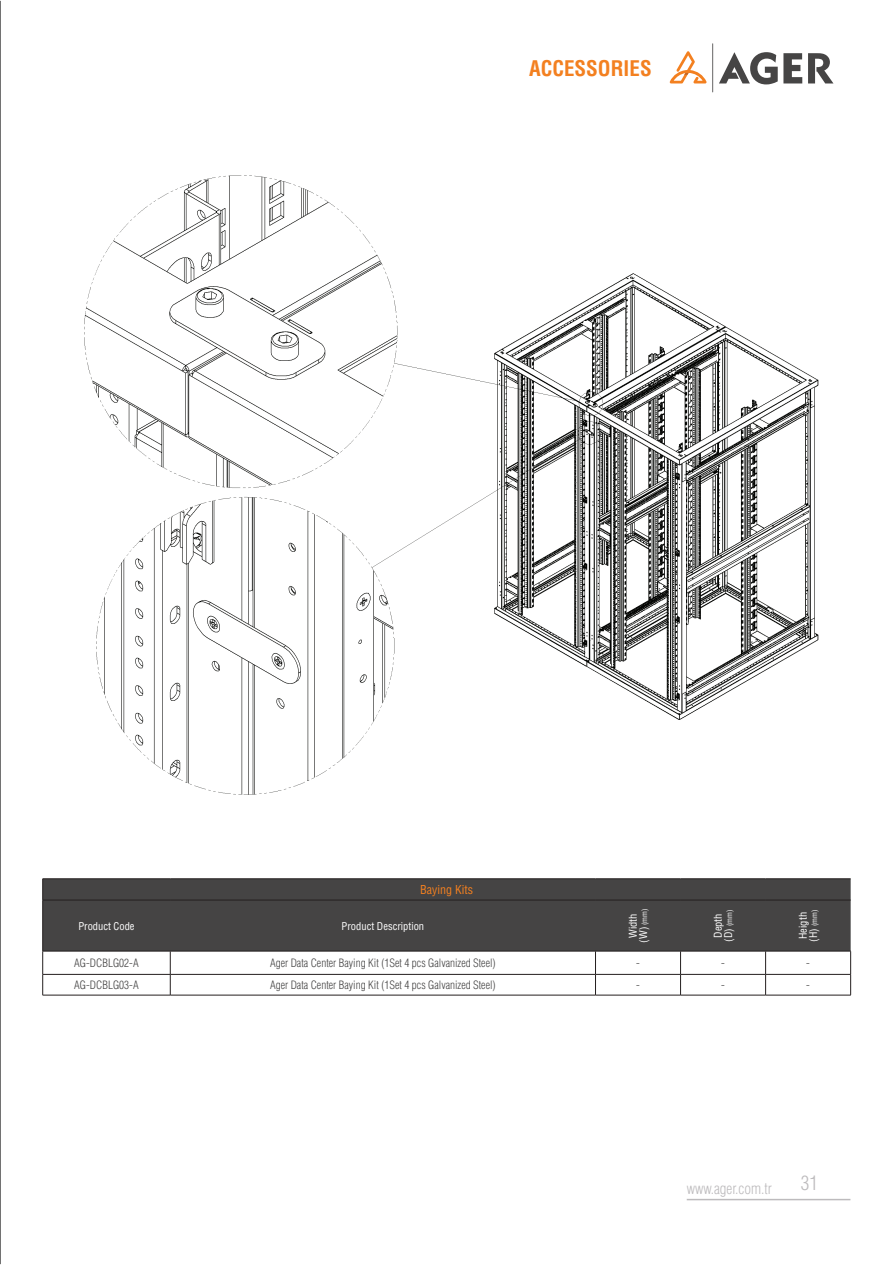
<style>
.page{position:relative;width:893px;height:1265px;background:#fff}
.page>*{position:absolute;margin:0;border:0;box-sizing:border-box;transform-origin:0 0}
.t1{font:21px "Helvetica Cond Bold Tr";color:#f38020}
.t2{font:19.5px "Helvetica Condensed Light Tr";color:#bdbbbd}
.t3{font:15px "Helvetica Condensed Light Tr";color:#bdbbbd}
.t4{font:12px "Helvetica Cond Normal Tr";color:#f38020}
.t5{font:11.25px "Helvetica Condensed Light Tr";color:#454444}
.t6{font:10.5px "Helvetica Cond Normal Tr";color:#fff}
.t7{font:7.5px "Helvetica Cond Normal Tr";color:#fff}
.s1{font-size:10.5px}
</style>
<div class="page">
<hr style="left:0;top:1px;width:1px;height:1263px;background:#454444">
<img style="left:84px;top:175px;width:735px;height:620px">
<div style="left:43px;top:879px;width:808px;height:72px;background:#454444"></div>
<hr style="left:43px;top:899px;width:127px;height:1px;background:#241f1f">
<hr style="left:170px;top:899px;width:425px;height:1px;background:#241f1f">
<hr style="left:595px;top:899px;width:86px;height:1px;background:#241f1f">
<hr style="left:681px;top:899px;width:85px;height:1px;background:#241f1f">
<hr style="left:766px;top:899px;width:85px;height:1px;background:#241f1f">
<hr style="left:43px;top:878px;width:127px;height:1px;background:#241f1f">
<svg style="left:42px;top:879px;width:1px;height:21px"></svg>
<hr style="left:170px;top:878px;width:425px;height:1px;background:#241f1f">
<hr style="left:595px;top:878px;width:86px;height:1px;background:#241f1f">
<hr style="left:681px;top:878px;width:85px;height:1px;background:#241f1f">
<hr style="left:766px;top:878px;width:85px;height:1px;background:#241f1f">
<hr style="left:42px;top:900px;width:1px;height:51px;background:#241f1f">
<hr style="left:43px;top:951px;width:127px;height:1px;background:#241f1f">
<hr style="left:170px;top:951px;width:425px;height:1px;background:#241f1f">
<hr style="left:595px;top:951px;width:86px;height:1px;background:#241f1f">
<hr style="left:681px;top:951px;width:85px;height:1px;background:#241f1f">
<hr style="left:766px;top:951px;width:85px;height:1px;background:#241f1f">
<hr style="left:43px;top:974px;width:127px;height:1px;background:#241f1f">
<svg style="left:42px;top:951px;width:1px;height:44px"></svg>
<hr style="left:170px;top:974px;width:425px;height:1px;background:#241f1f">
<svg style="left:170px;top:951px;width:1px;height:43px"></svg>
<hr style="left:595px;top:974px;width:86px;height:1px;background:#241f1f">
<svg style="left:595px;top:951px;width:1px;height:43px"></svg>
<hr style="left:681px;top:974px;width:85px;height:1px;background:#241f1f">
<svg style="left:680px;top:951px;width:1px;height:43px"></svg>
<hr style="left:766px;top:974px;width:85px;height:1px;background:#241f1f">
<svg style="left:765px;top:951px;width:1px;height:43px"></svg>
<svg style="left:850px;top:951px;width:1px;height:43px"></svg>
<hr style="left:43px;top:994px;width:127px;height:1px;background:#241f1f">
<hr style="left:170px;top:994px;width:425px;height:1px;background:#241f1f">
<hr style="left:595px;top:994px;width:86px;height:1px;background:#241f1f">
<hr style="left:681px;top:994px;width:85px;height:1px;background:#241f1f">
<hr style="left:766px;top:994px;width:85px;height:1px;background:#241f1f">
<hr style="left:687px;top:1198px;width:163px;height:2px;background:#bdbbbd">
<hr style="left:712px;top:43px;width:1px;height:49px;background:#464545">
<svg style="left:808px;top:53px;width:25px;height:30px"></svg>
<svg style="left:719px;top:52px;width:83px;height:32px"></svg>
<svg style="left:670px;top:51px;width:36px;height:32px"></svg>
<h1 class="t1" style="left:529px;top:55px;width:124px">ACCESSORIES</h1>
<p class="t4" style="left:420px;top:882px;width:54px">Baying Kits</p>
<p class="t6" style="left:78px;top:919px;width:58px">Product Code</p>
<p class="t6" style="left:342px;top:919px;width:84px">Product Description</p>
<p class="t6" style="left:626px;top:937px;width:26px;rotate:-90deg">Width</p>
<p class="t7" style="left:640px;top:942px;width:36px;rotate:-90deg"><span class="s1">(W)</span> (mm)</p>
<p class="t6" style="left:711px;top:937px;width:26px;rotate:-90deg">Depth</p>
<p class="t7" style="left:725px;top:941px;width:33px;rotate:-90deg"><span class="s1">(D)</span> (mm)</p>
<p class="t6" style="left:796px;top:939px;width:28px;rotate:-90deg">Heigth</p>
<p class="t7" style="left:810px;top:941px;width:33px;rotate:-90deg"><span class="s1">(H)</span> (mm)</p>
<p class="t5" style="left:74px;top:956px;width:66px">AG-DCBLG02-A</p>
<p class="t5" style="left:270px;top:956px;width:227px">Ager Data Center Baying Kit (1Set 4 pcs Galvanized Steel)</p>
<p class="t5" style="left:636px;top:956px;width:5px">-</p>
<p class="t5" style="left:721px;top:956px;width:5px">-</p>
<p class="t5" style="left:806px;top:956px;width:5px">-</p>
<p class="t5" style="left:74px;top:978px;width:66px">AG-DCBLG03-A</p>
<p class="t5" style="left:270px;top:978px;width:227px">Ager Data Center Baying Kit (1Set 4 pcs Galvanized Steel)</p>
<p class="t5" style="left:636px;top:978px;width:5px">-</p>
<p class="t5" style="left:721px;top:978px;width:5px">-</p>
<p class="t5" style="left:806px;top:978px;width:5px">-</p>
<h3 class="t3" style="left:687px;top:1179px;width:87px">www.ager.com.tr</h3>
<h2 class="t2" style="left:801px;top:1171px;width:19px">31</h2>
</div>
